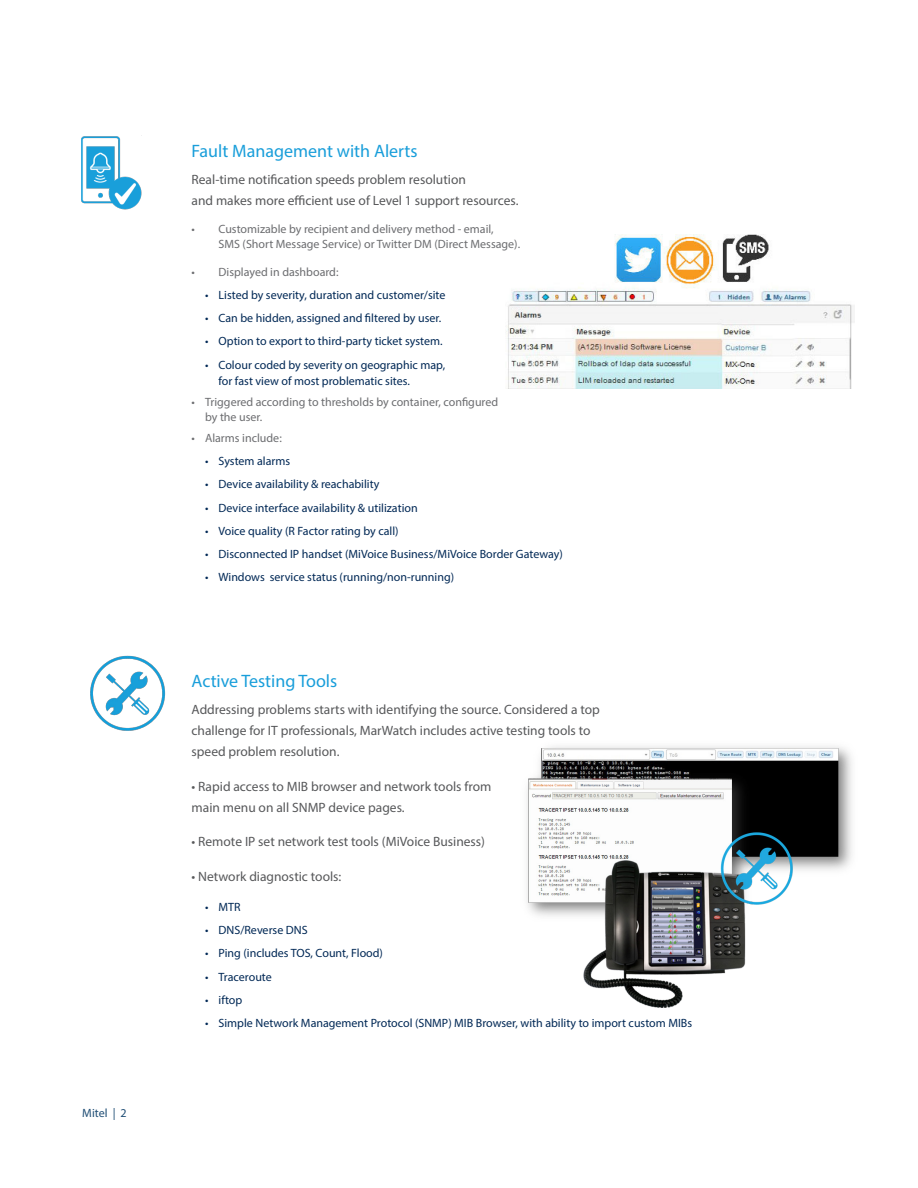
<style>
.page{position:relative;width:918px;height:1188px;background:#fff}
.page>*{position:absolute;margin:0;border:0;box-sizing:border-box;transform-origin:0 0}
.Body_subhead_1{font:18px "Myriad Pro";color:#199eda}
.body_text{font:13.5px/21px "Myriad Pro";color:#57585a}
.t1{font:12px/16.5px "Myriad Pro";color:#002855}
.t2{font:12px/14.4px "Myriad Pro";color:#6c6d70}
.body{font:12px "Myriad Pro";color:#204e75}
</style>
<div class="page">
<img style="left:506px;top:234px;width:348px;height:155px">
<img style="left:81px;top:136px;width:60px;height:73px">
<img style="left:90px;top:656px;width:76px;height:75px">
<img style="left:527px;top:746px;width:325px;height:261px">
<p class="body" style="left:82px;top:1106px;width:46px">Mitel | 2</p>
<p class="Body_subhead_1" style="left:192px;top:139px;width:228px">Fault Management with Alerts</p>
<p class="body_text" style="left:192px;top:169px;width:329px">Real-time notification speeds problem resolution<br>and makes more efficient use of Level 1 support resources.</p>
<p class="t2" style="left:219px;top:222px;width:303px;text-indent:-27px">• Customizable by recipient and delivery method - email,<br>SMS (Short Message Service) or Twitter DM (Direct Message).</p>
<p class="t2" style="left:192px;top:264px;width:148px">• Displayed in dashboard:</p>
<p class="t1" style="left:205px;top:286px;width:242px">• Listed by severity, duration and customer/site</p>
<p class="t1" style="left:205px;top:310px;width:238px">• Can be hidden, assigned and filtered by user.</p>
<p class="t1" style="left:205px;top:333px;width:239px">• Option to export to third-party ticket system.</p>
<p class="t1" style="left:219px;top:356px;width:228px;text-indent:-14px">• Colour coded by severity on geographic map, for fast view of most problematic sites.</p>
<p class="t2" style="left:205px;top:395px;width:295px;text-indent:-13px">• Triggered according to thresholds by container, configured by the user.</p>
<p class="t2" style="left:192px;top:430px;width:92px">• Alarms include:</p>
<p class="t1" style="left:205px;top:453px;width:87px">• System alarms</p>
<p class="t1" style="left:205px;top:476px;width:176px">• Device availability &amp; reachability</p>
<p class="t1" style="left:205px;top:499px;width:214px">• Device interface availability &amp; utilization</p>
<p class="t1" style="left:205px;top:522px;width:195px">• Voice quality (R Factor rating by call)</p>
<p class="t1" style="left:205px;top:546px;width:359px">• Disconnected IP handset (MiVoice Business/MiVoice Border Gateway)</p>
<p class="t1" style="left:205px;top:569px;width:251px">• Windows service status (running/non-running)</p>
<p class="Body_subhead_1" style="left:192px;top:669px;width:147px">Active Testing Tools</p>
<p class="body_text" style="left:192px;top:699px;width:410px">Addressing problems starts with identifying the source. Considered a top challenge for IT professionals, MarWatch includes active testing tools to speed problem resolution.</p>
<p class="body_text" style="left:192px;top:776px;width:301px">• Rapid access to MIB browser and network tools from main menu on all SNMP device pages.</p>
<p class="body_text" style="left:192px;top:831px;width:295px">• Remote IP set network test tools (MiVoice Business)</p>
<p class="body_text" style="left:192px;top:866px;width:151px">• Network diagnostic tools:</p>
<p class="t1" style="left:205px;top:898px;width:37px">• MTR</p>
<p class="t1" style="left:205px;top:922px;width:104px">• DNS/Reverse DNS</p>
<p class="t1" style="left:205px;top:945px;width:179px">• Ping (includes TOS, Count, Flood)</p>
<p class="t1" style="left:205px;top:968px;width:68px">• Traceroute</p>
<p class="t1" style="left:205px;top:991px;width:39px">• iftop</p>
<p class="t1" style="left:205px;top:1015px;width:489px">• Simple Network Management Protocol (SNMP) MIB Browser, with ability to import custom MIBs</p>
</div>
